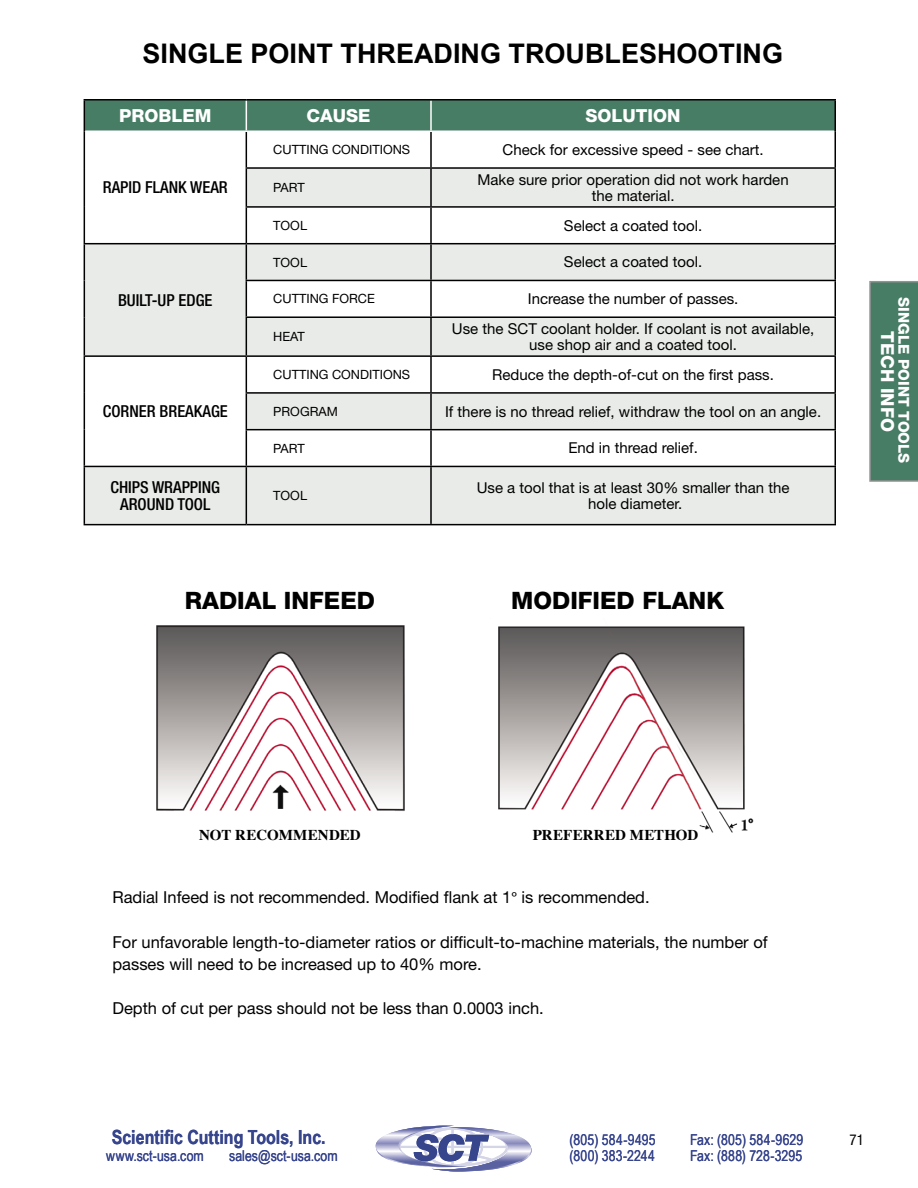
<style>
.page{position:relative;width:918px;height:1188px;background:#fff}
.page>*{position:absolute;margin:0;border:0;box-sizing:border-box;transform-origin:0 0}
.t1{font:700 27px "Arial";color:#000}
.t2{font:800 24px "Helvetica Neue LT Std";color:#000}
.t3{font:700 19.5px "Arial Narrow";color:#37458d}
.t4{font:800 18px "Helvetica Neue LT Std";color:#fff}
.t5{font:16.5px/22.2px "Helvetica Neue LT Std";color:#000}
.t6{font:500 condensed 16.5px/16.2px "Helvetica Neue LT Std";color:#000;text-align:center}
.t7{font:15px/16.2px "Helvetica Neue LT Std";color:#000;text-align:center}
.t8{font:15px "Arial Narrow";letter-spacing:.01em;color:#37458d}
.t9{font:700 15px "Times";letter-spacing:.005em;color:#000}
.t10{font:800 15px "Helvetica Neue LT Std";color:#fff}
.t11{font:condensed 15px "Helvetica Neue LT Std";color:#000}
.t12{font:12.75px "Helvetica Neue LT Std";color:#000}
.s1{font-family:"Minion Pro"}
</style>
<div class="page">
<svg style="left:376px;top:1126px;width:156px;height:46px"></svg>
<div style="left:85px;top:100px;width:750px;height:30px;background:#477c65"></div>
<svg style="left:85px;top:168px;width:750px;height:356px;fill:#e8ebe7"></svg>
<hr style="left:84px;top:243px;width:162px;height:1px;background:#000">
<hr style="left:431px;top:243px;width:405px;height:1px;background:#000">
<hr style="left:84px;top:355px;width:162px;height:2px;background:#000">
<hr style="left:431px;top:355px;width:405px;height:2px;background:#000">
<hr style="left:246px;top:243px;width:185px;height:1px;background:#000">
<hr style="left:246px;top:355px;width:185px;height:2px;background:#000">
<hr style="left:246px;top:100px;width:1px;height:30px;background:#fff">
<hr style="left:430px;top:100px;width:2px;height:30px;background:#fff">
<hr style="left:84px;top:99px;width:162px;height:1px;background:#000">
<hr style="left:84px;top:100px;width:1px;height:31px;background:#000">
<hr style="left:246px;top:99px;width:185px;height:1px;background:#000">
<hr style="left:431px;top:99px;width:405px;height:1px;background:#000">
<hr style="left:835px;top:100px;width:1px;height:31px;background:#000">
<hr style="left:835px;top:131px;width:1px;height:36px;background:#000">
<hr style="left:835px;top:208px;width:1px;height:35px;background:#000">
<hr style="left:835px;top:244px;width:1px;height:36px;background:#000">
<hr style="left:835px;top:318px;width:1px;height:37px;background:#000">
<hr style="left:835px;top:357px;width:1px;height:35px;background:#000">
<hr style="left:835px;top:430px;width:1px;height:36px;background:#000">
<hr style="left:431px;top:466px;width:405px;height:1px;background:#000">
<hr style="left:835px;top:467px;width:1px;height:57px;background:#000">
<hr style="left:431px;top:524px;width:405px;height:1px;background:#000">
<hr style="left:84px;top:131px;width:1px;height:37px;background:#000">
<hr style="left:84px;top:168px;width:1px;height:39px;background:#000">
<hr style="left:84px;top:207px;width:1px;height:36px;background:#000">
<hr style="left:84px;top:244px;width:1px;height:36px;background:#000">
<hr style="left:84px;top:280px;width:1px;height:37px;background:#000">
<hr style="left:84px;top:317px;width:1px;height:38px;background:#000">
<hr style="left:84px;top:357px;width:1px;height:36px;background:#000">
<hr style="left:84px;top:393px;width:1px;height:37px;background:#000">
<hr style="left:84px;top:430px;width:1px;height:36px;background:#000">
<hr style="left:84px;top:466px;width:162px;height:1px;background:#000">
<hr style="left:84px;top:467px;width:1px;height:57px;background:#000">
<hr style="left:84px;top:524px;width:162px;height:1px;background:#000">
<hr style="left:246px;top:132px;width:1px;height:35px;background:#000">
<hr style="left:430px;top:132px;width:2px;height:35px;background:#000">
<hr style="left:246px;top:208px;width:1px;height:35px;background:#000">
<hr style="left:430px;top:208px;width:2px;height:35px;background:#000">
<hr style="left:246px;top:244px;width:1px;height:36px;background:#000">
<hr style="left:430px;top:244px;width:2px;height:36px;background:#000">
<hr style="left:246px;top:318px;width:1px;height:37px;background:#000">
<hr style="left:430px;top:318px;width:2px;height:37px;background:#000">
<hr style="left:246px;top:357px;width:1px;height:35px;background:#000">
<hr style="left:430px;top:357px;width:2px;height:35px;background:#000">
<hr style="left:246px;top:430px;width:1px;height:36px;background:#000">
<hr style="left:430px;top:430px;width:2px;height:36px;background:#000">
<hr style="left:246px;top:466px;width:185px;height:1px;background:#000">
<hr style="left:246px;top:467px;width:1px;height:57px;background:#000">
<hr style="left:430px;top:467px;width:2px;height:57px;background:#000">
<hr style="left:246px;top:524px;width:185px;height:1px;background:#000">
<hr style="left:246px;top:167px;width:185px;height:2px;background:#000">
<hr style="left:246px;top:169px;width:1px;height:37px;background:#000">
<hr style="left:431px;top:167px;width:405px;height:2px;background:#000">
<hr style="left:430px;top:169px;width:2px;height:37px;background:#000">
<hr style="left:835px;top:169px;width:1px;height:37px;background:#000">
<hr style="left:246px;top:206px;width:185px;height:2px;background:#000">
<hr style="left:431px;top:206px;width:405px;height:2px;background:#000">
<hr style="left:246px;top:280px;width:185px;height:1px;background:#000">
<hr style="left:246px;top:281px;width:1px;height:35px;background:#000">
<hr style="left:431px;top:280px;width:405px;height:1px;background:#000">
<hr style="left:430px;top:281px;width:2px;height:35px;background:#000">
<hr style="left:835px;top:281px;width:1px;height:35px;background:#000">
<hr style="left:246px;top:316px;width:185px;height:2px;background:#000">
<hr style="left:431px;top:316px;width:405px;height:2px;background:#000">
<hr style="left:246px;top:392px;width:185px;height:2px;background:#000">
<hr style="left:246px;top:394px;width:1px;height:35px;background:#000">
<hr style="left:431px;top:392px;width:405px;height:2px;background:#000">
<hr style="left:430px;top:394px;width:2px;height:35px;background:#000">
<hr style="left:835px;top:394px;width:1px;height:35px;background:#000">
<hr style="left:246px;top:429px;width:185px;height:1px;background:#000">
<hr style="left:431px;top:429px;width:405px;height:1px;background:#000">
<img style="left:156px;top:625px;width:249px;height:186px">
<img style="left:498px;top:626px;width:256px;height:207px">
<div style="left:869px;top:281px;width:49px;height:201px;background:#477c65"></div>
<h1 class="t1" style="left:143px;top:36px;width:642px">SINGLE POINT THREADING TROUBLESHOOTING</h1>
<p class="t4" style="left:119px;top:105px;width:94px">PROBLEM</p>
<p class="t4" style="left:307px;top:105px;width:66px">CAUSE</p>
<p class="t4" style="left:586px;top:105px;width:97px">SOLUTION</p>
<p class="t6" style="left:103px;top:179px;width:126px">RAPID FLANK WEAR</p>
<p class="t6" style="left:118px;top:292px;width:96px">BUILT-UP EDGE</p>
<p class="t6" style="left:103px;top:403px;width:126px">CORNER BREAKAGE</p>
<p class="t12" style="left:273px;top:142px;width:138px">CUTTING CONDITIONS</p>
<p class="t7" style="left:503px;top:141px;width:263px">Check for excessive speed - see chart.</p>
<p class="t12" style="left:273px;top:180px;width:33px">PART</p>
<p class="t7" style="left:478px;top:171px;width:313px">Make sure prior operation did not work harden the material.</p>
<p class="t12" style="left:273px;top:218px;width:35px">TOOL</p>
<p class="t7" style="left:564px;top:217px;width:140px">Select a coated tool.</p>
<p class="t12" style="left:273px;top:254px;width:35px">TOOL</p>
<p class="t7" style="left:564px;top:254px;width:140px">Select a coated tool.</p>
<p class="t12" style="left:273px;top:291px;width:103px">CUTTING FORCE</p>
<p class="t7" style="left:528px;top:291px;width:212px">Increase the number of passes.</p>
<p class="t12" style="left:273px;top:329px;width:33px">HEAT</p>
<p class="t7" style="left:452px;top:320px;width:364px">Use the SCT coolant holder. If coolant is not available, use shop air and a coated tool.</p>
<p class="t12" style="left:273px;top:367px;width:138px">CUTTING CONDITIONS</p>
<p class="t7" style="left:492px;top:366px;width:283px">Reduce the depth-of-cut on the first pass.</p>
<p class="t12" style="left:273px;top:404px;width:66px">PROGRAM</p>
<p class="t7" style="left:445px;top:403px;width:378px">If there is no thread relief, withdraw the tool on an angle.</p>
<p class="t12" style="left:273px;top:440px;width:33px">PART</p>
<p class="t7" style="left:568px;top:440px;width:131px">End in thread relief.</p>
<p class="t6" style="left:110px;top:479px;width:111px">CHIPS WRAPPING<br>AROUND TOOL</p>
<p class="t12" style="left:273px;top:488px;width:35px">TOOL</p>
<p class="t7" style="left:477px;top:479px;width:314px">Use a tool that is at least 30% smaller than the hole diameter.</p>
<h2 class="t2" style="left:185px;top:587px;width:192px">RADIAL INFEED</h2>
<h2 class="t2" style="left:511px;top:587px;width:214px">MODIFIED FLANK</h2>
<p class="t10" style="left:913px;top:297px;width:168px;rotate:90deg">SINGLE POINT TOOLS</p>
<p class="t4" style="left:898px;top:331px;width:102px;rotate:90deg">TECH INFO</p>
<p class="t9" style="left:199px;top:821px;width:163px">NOT RECOMMENDED</p>
<p class="t9" style="left:533px;top:821px;width:167px">PREFERRED METHOD</p>
<p class="t5" style="left:112px;top:886px;width:539px">Radial Infeed is not recommended. Modified flank at 1<span class="s1">°</span> is recommended.</p>
<p class="t5" style="left:112px;top:931px;width:657px">For unfavorable length-to-diameter ratios or difficult-to-machine materials, the number of passes will need to be increased up to 40% more.</p>
<p class="t5" style="left:112px;top:997px;width:433px">Depth of cut per pass should not be less than 0.0003 inch.</p>
<h3 class="t3" style="left:112px;top:1122px;width:215px">Scientific Cutting Tools, Inc.</h3>
<p class="t8" style="left:570px;top:1129px;width:88px">(805) 584-9495</p>
<p class="t8" style="left:690px;top:1129px;width:115px">Fax: (805) 584-9629</p>
<p class="t8" style="left:229px;top:1145px;width:110px">sales@sct-usa.com</p>
<p class="t8" style="left:106px;top:1145px;width:99px">www.sct-usa.com</p>
<p class="t8" style="left:690px;top:1145px;width:114px">Fax: (888) 728-3295</p>
<p class="t8" style="left:570px;top:1145px;width:87px">(800) 383-2244</p>
<p class="t11" style="left:849px;top:1131px;width:16px">71</p>
</div>
